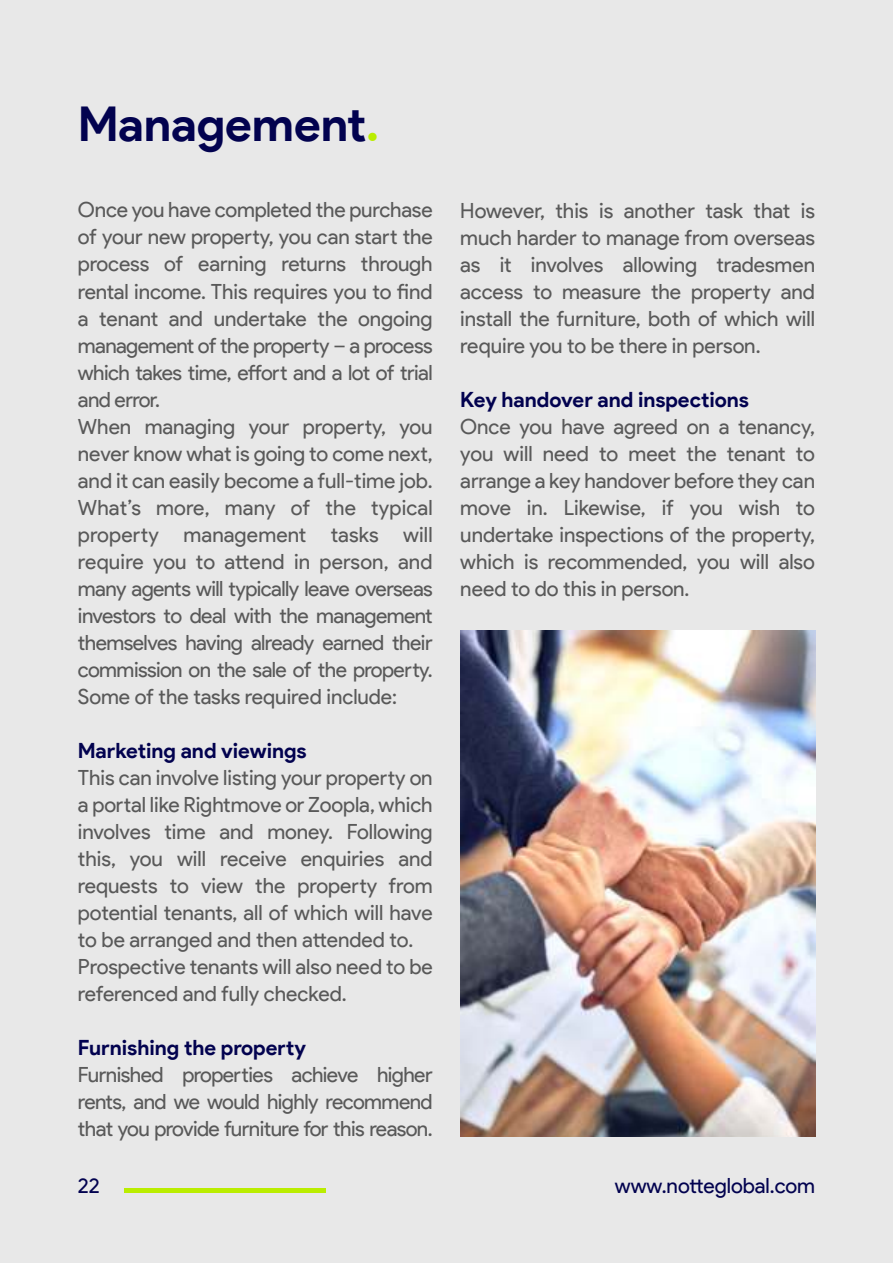
<style>
.page{position:relative;width:893px;height:1263px;background:#e8e8e8}
.page>*{position:absolute;margin:0;border:0;box-sizing:border-box;transform-origin:0 0}
.t1{font:700 48px "Product Sans";letter-spacing:-.005em;color:#02024f}
.t2{font:21px/27px "Product Sans";letter-spacing:-.005em;color:#595959;text-align:justify}
.t3{font:700 21px "Product Sans";color:#02024f}
.t4{font:21px "Product Sans";color:#02024f}
.s1{color:#baed00}
</style>
<div class="page">
<img style="left:460px;top:631px;width:355px;height:505px">
<hr style="left:124px;top:1189px;width:202px;height:4px;background:#baed00">
<h1 class="t1" style="left:78px;top:95px;width:303px">Management<span class="s1">.</span></h1>
<p class="t2" style="left:78px;top:199px;width:356px;text-align:left">Once you have completed the purchase of your new property, you can start the process of earning returns through rental income. This requires you to find a tenant and undertake the ongoing management of the property – a process which takes time, effort and a lot of trial and error.<br>When managing your property, you never know what is going to come next, and it can easily become a full-time job.<br>What’s more, many of the typical property management tasks will require you to attend in person, and many agents will typically leave overseas investors to deal with the management themselves having already earned their commission on the sale of the property.<br>Some of the tasks required include:</p>
<p class="t3" style="left:78px;top:742px;width:230px">Marketing and viewings</p>
<p class="t2" style="left:78px;top:764px;width:356px;text-align:left">This can involve listing your property on a portal like Rightmove or Zoopla, which involves time and money. Following this, you will receive enquiries and requests to view the property from potential tenants, all of which will have to be arranged and then attended to.<br>Prospective tenants will also need to be referenced and fully checked.</p>
<p class="t3" style="left:78px;top:1034px;width:230px">Furnishing the property</p>
<p class="t2" style="left:78px;top:1061px;width:356px">Furnished properties achieve higher rents, and we would highly recommend that you provide furniture for this reason.</p>
<p class="t2" style="left:460px;top:197px;width:356px">However, this is another task that is much harder to manage from overseas as it involves allowing tradesmen access to measure the property and install the furniture, both of which will require you to be there in person.</p>
<p class="t3" style="left:460px;top:391px;width:290px">Key handover and inspections</p>
<p class="t2" style="left:460px;top:415px;width:356px">Once you have agreed on a tenancy, you will need to meet the tenant to arrange a key handover before they can move in. Likewise, if you wish to undertake inspections of the property, which is recommended, you will also need to do this in person.</p>
<p class="t4" style="left:78px;top:1178px;width:23px">22</p>
<p class="t4" style="left:615px;top:1174px;width:202px">www.notteglobal.com</p>
</div>
